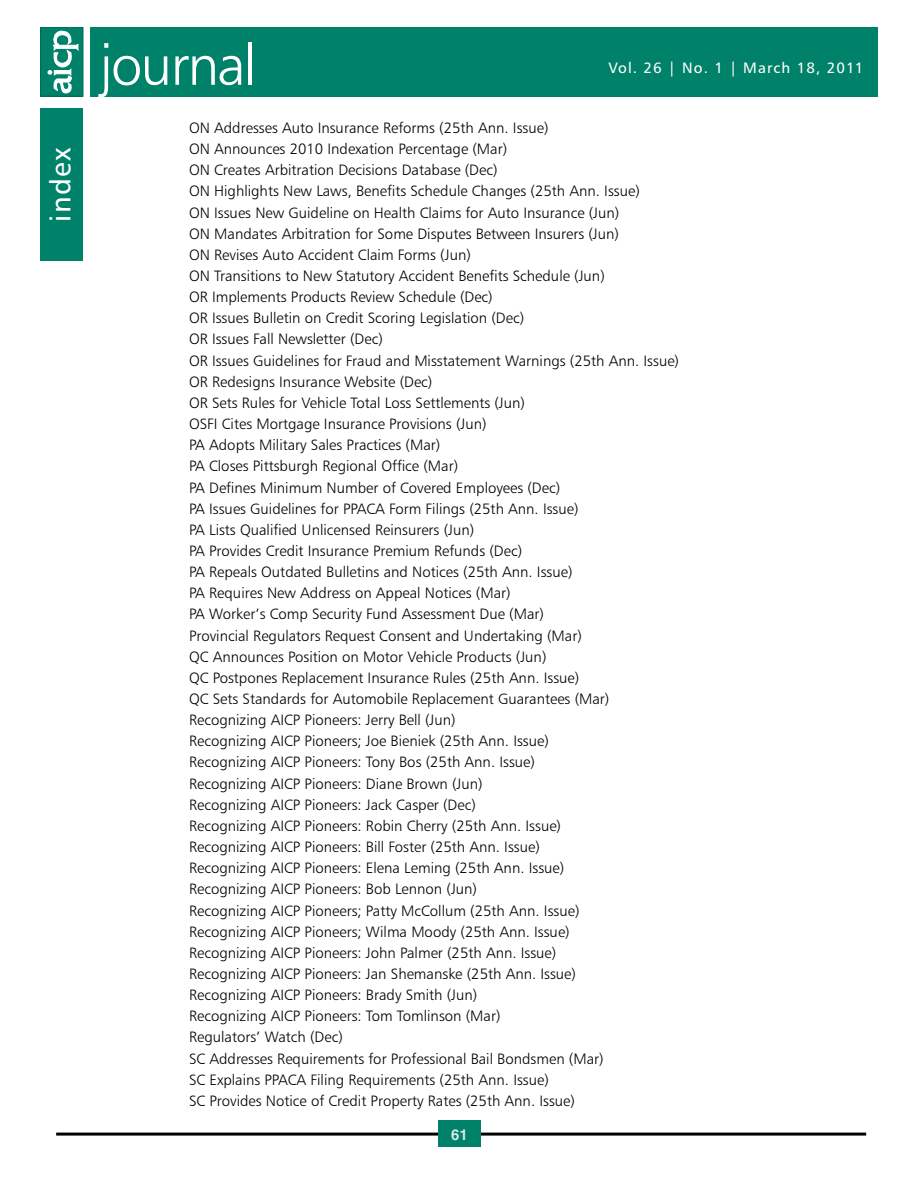
<style>
.page{position:relative;width:918px;height:1188px;background:#fff}
.page>*{position:absolute;margin:0;border:0;box-sizing:border-box;transform-origin:0 0}
.t1{font:57px "Humanist 777 BT Light B";letter-spacing:-.035em;color:#fff}
.t2{font:28.5px "Humanist 777 BT Roman B";letter-spacing:.05em;color:#fff}
.t3{font:15px/21.1px "Humanist 777 BT Light B";color:#000}
.t4{font:15px "Humanist 777 BT Roman B";letter-spacing:.07em;color:#fff}
.t5{font:700 15px "Helvetica";color:#d6e8e3}
</style>
<div class="page">
<hr style="left:56px;top:1133px;width:810px;height:3px;background:#000">
<div style="left:438px;top:1120px;width:43px;height:27px;background:#008169"></div>
<div style="left:90px;top:27px;width:787px;height:69px;background:#008169"></div>
<div style="left:41px;top:27px;width:42px;height:69px;background:#008169"></div>
<div style="left:40px;top:27px;width:43px;height:69px;border:1px solid #006a4f"></div>
<svg style="left:48px;top:30px;width:30px;height:65px"></svg>
<div style="left:40px;top:108px;width:43px;height:152px;background:#008169"></div>
<h2 class="t2" style="left:43px;top:222px;width:76px;rotate:-90deg">index</h2>
<h1 class="t1" style="left:100px;top:30px;width:158px">journal</h1>
<p class="t4" style="left:608px;top:59px;width:256px">Vol. 26 | No. 1 | March 18, 2011</p>
<p class="t3" style="left:189px;top:117px;width:492px">ON Addresses Auto Insurance Reforms (25th Ann. Issue)<br>ON Announces 2010 Indexation Percentage (Mar)<br>ON Creates Arbitration Decisions Database (Dec)<br>ON Highlights New Laws, Benefits Schedule Changes (25th Ann. Issue)<br>ON Issues New Guideline on Health Claims for Auto Insurance (Jun)<br>ON Mandates Arbitration for Some Disputes Between Insurers (Jun)<br>ON Revises Auto Accident Claim Forms (Jun)<br>ON Transitions to New Statutory Accident Benefits Schedule (Jun)<br>OR Implements Products Review Schedule (Dec)<br>OR Issues Bulletin on Credit Scoring Legislation (Dec)<br>OR Issues Fall Newsletter (Dec)<br>OR Issues Guidelines for Fraud and Misstatement Warnings (25th Ann. Issue)<br>OR Redesigns Insurance Website (Dec)<br>OR Sets Rules for Vehicle Total Loss Settlements (Jun)<br>OSFI Cites Mortgage Insurance Provisions (Jun)<br>PA Adopts Military Sales Practices (Mar)<br>PA Closes Pittsburgh Regional Office (Mar)<br>PA Defines Minimum Number of Covered Employees (Dec)<br>PA Issues Guidelines for PPACA Form Filings (25th Ann. Issue)<br>PA Lists Qualified Unlicensed Reinsurers (Jun)<br>PA Provides Credit Insurance Premium Refunds (Dec)<br>PA Repeals Outdated Bulletins and Notices (25th Ann. Issue)<br>PA Requires New Address on Appeal Notices (Mar)<br>PA Worker’s Comp Security Fund Assessment Due (Mar)<br>Provincial Regulators Request Consent and Undertaking (Mar)<br>QC Announces Position on Motor Vehicle Products (Jun)<br>QC Postpones Replacement Insurance Rules (25th Ann. Issue)<br>QC Sets Standards for Automobile Replacement Guarantees (Mar)<br>Recognizing AICP Pioneers: Jerry Bell (Jun)<br>Recognizing AICP Pioneers; Joe Bieniek (25th Ann. Issue)<br>Recognizing AICP Pioneers: Tony Bos (25th Ann. Issue)<br>Recognizing AICP Pioneers: Diane Brown (Jun)<br>Recognizing AICP Pioneers: Jack Casper (Dec)<br>Recognizing AICP Pioneers: Robin Cherry (25th Ann. Issue)<br>Recognizing AICP Pioneers: Bill Foster (25th Ann. Issue)<br>Recognizing AICP Pioneers: Elena Leming (25th Ann. Issue)<br>Recognizing AICP Pioneers: Bob Lennon (Jun)<br>Recognizing AICP Pioneers; Patty McCollum (25th Ann. Issue)<br>Recognizing AICP Pioneers; Wilma Moody (25th Ann. Issue)<br>Recognizing AICP Pioneers: John Palmer (25th Ann. Issue)<br>Recognizing AICP Pioneers: Jan Shemanske (25th Ann. Issue)<br>Recognizing AICP Pioneers: Brady Smith (Jun)<br>Recognizing AICP Pioneers: Tom Tomlinson (Mar)<br>Regulators’ Watch (Dec)<br>SC Addresses Requirements for Professional Bail Bondsmen (Mar)<br>SC Explains PPACA Filing Requirements (25th Ann. Issue)<br>SC Provides Notice of Credit Property Rates (25th Ann. Issue)</p>
<p class="t5" style="left:451px;top:1125px;width:18px">61</p>
</div>
